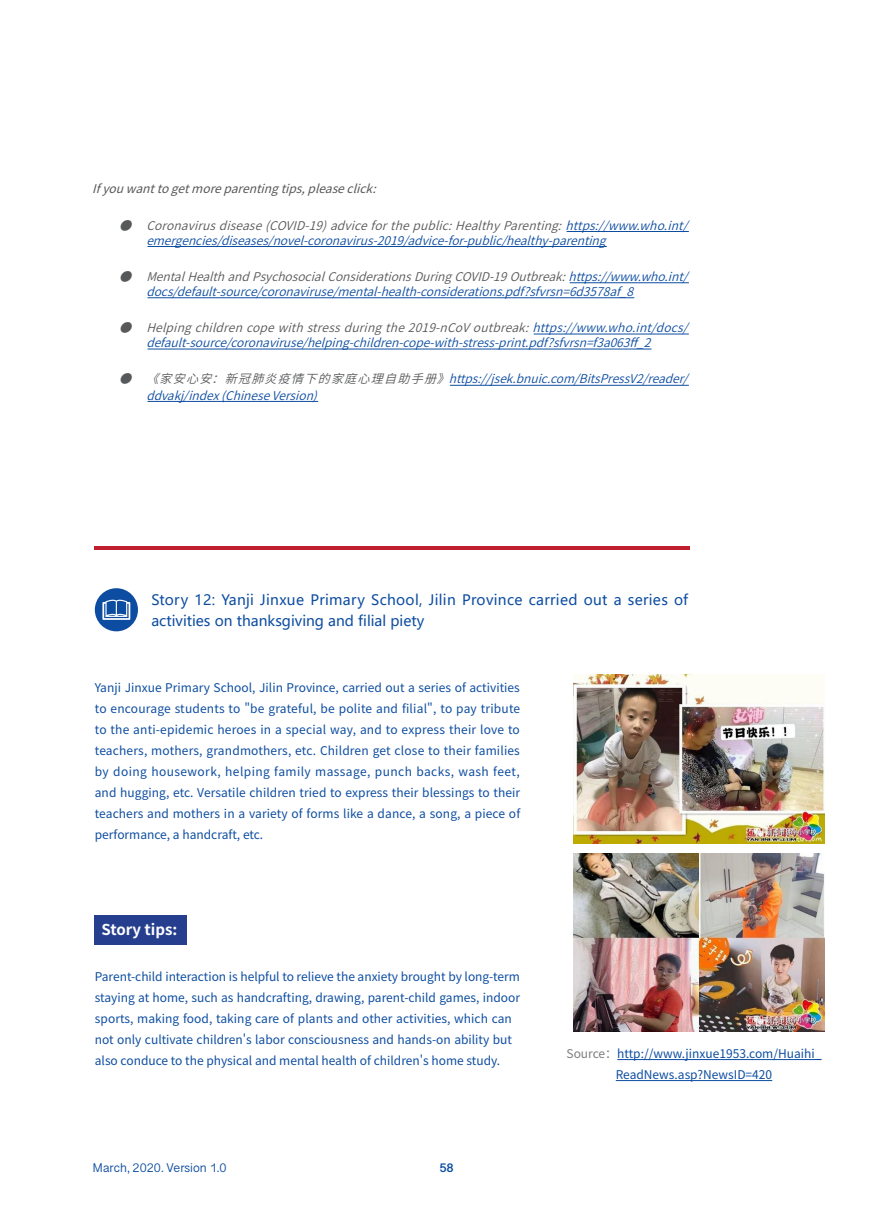
<style>
.page{position:relative;width:893px;height:1212px;background:#fff}
.page>*{position:absolute;margin:0;border:0;box-sizing:border-box;transform-origin:0 0}
.t1{font:700 15px "Source Han Sans SC";color:#fff}
.内文{font:14.25px/21px "Microsoft Ya Hei";letter-spacing:.02em;color:#0d4da1}
.内文-2{font:12px/21px "Source Han Sans SC";color:#0d4da1;text-align:justify}
.t2{font:italic 12px/15px "Source Han Sans SC";color:#0d4da1}
.图片说明{font:12px/21px "Source Han Sans SC";color:#0d4da1;text-align:center}
.正文样式{font:italic 12px "Source Han Sans SC";color:#57585a}
.t3{font:10.5px "Gujarati Sangam MN";color:#0d4da1}
.t4{font:700 10.5px "Gujarati Sangam MN";color:#0d4da1}
.s1{color:#57585a}
.s2{color:#7e7b7b}
</style>
<div class="page">
<hr style="left:567px;top:231px;width:122px;height:1px;background:#0d4da1">
<hr style="left:148px;top:246px;width:459px;height:1px;background:#0d4da1">
<hr style="left:570px;top:282px;width:119px;height:1px;background:#0d4da1">
<hr style="left:148px;top:297px;width:486px;height:1px;background:#0d4da1">
<hr style="left:534px;top:334px;width:155px;height:1px;background:#0d4da1">
<hr style="left:148px;top:349px;width:503px;height:1px;background:#0d4da1">
<hr style="left:450px;top:385px;width:239px;height:1px;background:#0d4da1">
<hr style="left:148px;top:401px;width:170px;height:1px;background:#0d4da1">
<div style="left:95px;top:588px;width:43px;height:43px;background:#0d4da1;border-radius:50%"></div>
<svg style="left:102px;top:600px;width:28px;height:20px"></svg>
<hr style="left:617px;top:1059px;width:204px;height:1px;background:#0d4da1">
<hr style="left:616px;top:1080px;width:156px;height:1px;background:#0d4da1">
<div style="left:95px;top:915px;width:92px;height:30px;background:#253f8e"></div>
<hr style="left:95px;top:546px;width:595px;height:4px;background:#bf1f2e">
<img style="left:573px;top:674px;width:251px;height:170px">
<img style="left:574px;top:853px;width:251px;height:179px">
<hr style="left:892px;top:170px;width:1px;height:64px;background:#0d4da1">
<p class="正文样式" style="left:92px;top:182px;width:294px">Ifyouwanttogetmoreparentingtips,pleaseclick:</p>
<p class="t2" style="left:146px;top:218px;width:552px;text-indent:-27px"><span class="s1">●</span> <span class="s1">Coronavirusdisease(COVID-19)adviceforthepublic:HealthyParenting:</span>https://www.who.int/ emergencies/diseases/novel-coronavirus-2019/advice-for-public/healthy-parenting</p>
<p class="t2" style="left:146px;top:269px;width:552px;text-indent:-27px"><span class="s1">●</span> <span class="s1">MentalHealthandPsychosocialConsiderationsDuringCOVID-19Outbreak:</span>https://www.who.int/ docs/default-source/coronaviruse/mental-health-considerations.pdf?sfvrsn=6d3578af_8</p>
<p class="t2" style="left:146px;top:321px;width:552px;text-indent:-27px"><span class="s1">●</span> <span class="s1">Helpingchildrencopewithstressduringthe2019-nCoVoutbreak:</span>https://www.who.int/docs/ default-source/coronaviruse/helping-children-cope-with-stress-print.pdf?sfvrsn=f3a063f f_2</p>
<p class="t2" style="left:146px;top:371px;width:552px;line-height:16.2px;text-indent:-27px"><span class="s1">●</span> <span class="s1">《家安心安：新冠肺炎疫情下的家庭心理自助手册》</span>https://jsek.bnuic.com/BitsPressV2/reader/ ddvakj/index(ChineseVersion)</p>
<p class="内文" style="left:151px;top:589px;width:538px">Story 12: Yanji Jinxue Primary School, Jilin Province carried out a series of activities on thanksgiving and filial piety</p>
<p class="内文-2" style="left:95px;top:677px;width:427px">Yanji Jinxue Primary School, Jilin Province, carried out a series of activities to encourage students to "be grateful, be polite and filial", to pay tribute to the anti-epidemic heroes in a special way, and to express their love to teachers, mothers, grandmothers, etc. Children get close to their families by doing housework, helping family massage, punch backs, wash feet, and hugging, etc. Versatile children tried to express their blessings to their teachers and mothers in a variety of forms like a dance, a song, a piece of performance, a handcraft, etc.</p>
<p class="t1" style="left:102px;top:921px;width:77px">Story tips:</p>
<p class="内文-2" style="left:95px;top:966px;width:427px;text-align:left">Parent-child interaction is helpful to relieve the anxiety brought by long-term staying at home, such as handcrafting, drawing, parent-child games, indoor sports, making food, taking care of plants and other activities, which can not only cultivate children's labor consciousness and hands-on ability but also conduce to the physical and mental health of children's home study.</p>
<p class="t3" style="left:92px;top:1162px;width:135px">March, 2020. Version 1.0</p>
<p class="t4" style="left:439px;top:1162px;width:16px">58</p>
<p class="图片说明" style="left:566px;top:1043px;width:256px"><span class="s2">Source：</span>http://www.jinxue1953.com/Huaihi_<br>ReadNews.asp?NewsID=420</p>
</div>
